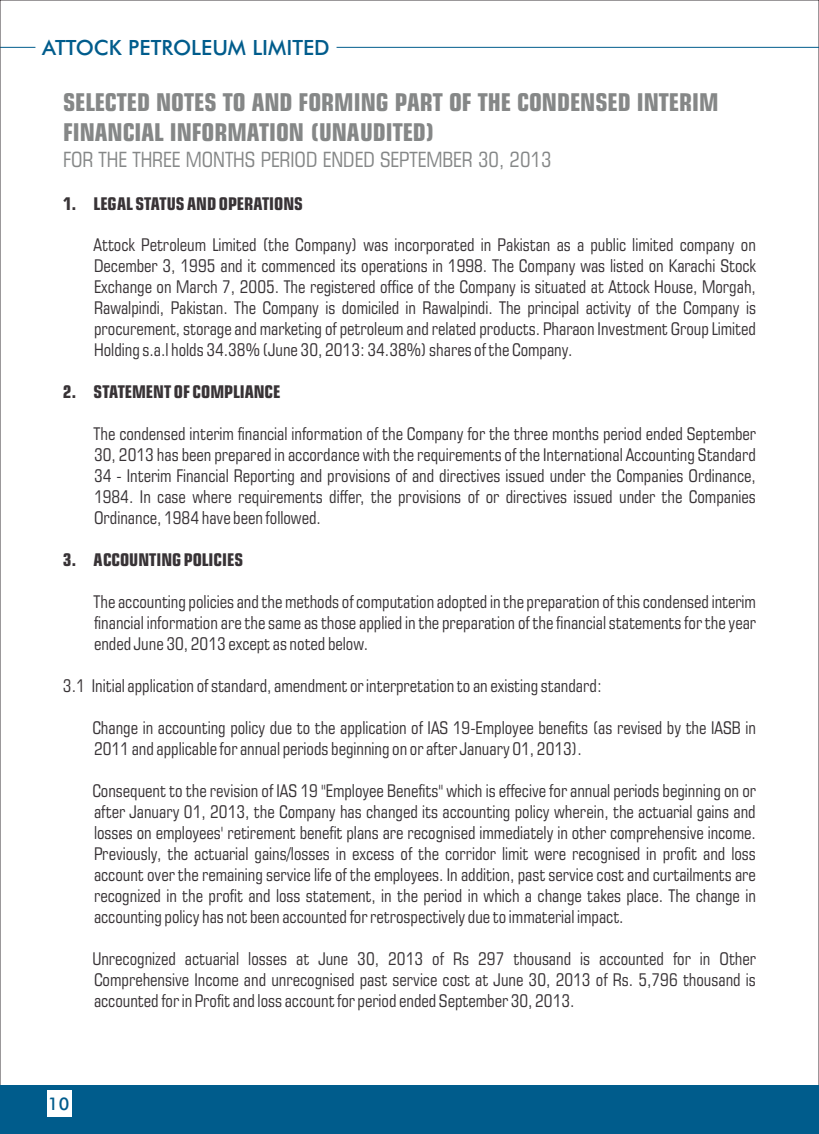
<style>
.page{position:relative;width:819px;height:1134px;background:#fff}
.page>*{position:absolute;margin:0;border:0;box-sizing:border-box;transform-origin:0 0}
.t1{font:700 condensed 24.5px/29.4px "Square 721 BT";color:#858787}
.t2{font:condensed 21px "Square 721 BT";color:#858787}
.t3{font:500 21px "Futura BT";color:#005c8c}
.t4{font:condensed 17.5px/21px "Square 721 BT";color:#383336;text-align:justify}
.t5{font:700 condensed 17.5px "Square 721 BT";color:#383336}
.t6{font:500 17.5px "Futura BT";color:#005c8c}
</style>
<div class="page">
<hr style="left:0;top:47px;width:35px;height:1px;background:#005c8c">
<hr style="left:337px;top:47px;width:482px;height:1px;background:#005c8c">
<div style="left:0;top:1086px;width:819px;height:48px;background:#005c8c"></div>
<div style="left:47px;top:1090px;width:25px;height:26px;background:#fff"></div>
<p class="t3" style="left:42px;top:39px;width:289px">ATTOCK PETROLEUM LIMITED</p>
<h1 class="t1" style="left:63px;top:90px;width:657px">SELECTED NOTES TO AND FORMING PART OF THE CONDENSED INTERIM<br>FINANCIAL INFORMATION (UNAUDITED)</h1>
<p class="t2" style="left:63px;top:151px;width:490px">FOR THE THREE MONTHS PERIOD ENDED SEPTEMBER 30, 2013</p>
<p class="t5" style="left:63px;top:196px;width:241px">1. LEGAL STATUS AND OPERATIONS</p>
<p class="t4" style="left:94px;top:236px;width:664px">Attock Petroleum Limited (the Company) was incorporated in Pakistan as a public limited company on December 3, 1995 and it commenced its operations in 1998. The Company was listed on Karachi Stock Exchange on March 7, 2005. The registered office of the Company is situated at Attock House, Morgah, Rawalpindi, Pakistan. The Company is domiciled in Rawalpindi. The principal activity of the Company is procurement, storage and marketing of petroleum and related products. Pharaon Investment Group Limited Holding s.a.l holds 34.38% (June 30, 2013: 34.38%) shares of the Company.</p>
<p class="t5" style="left:63px;top:385px;width:219px">2. STATEMENT OF COMPLIANCE</p>
<p class="t4" style="left:94px;top:425px;width:664px">The condensed interim financial information of the Company for the three months period ended September 30, 2013 has been prepared in accordance with the requirements of the International Accounting Standard 34 - Interim Financial Reporting and provisions of and directives issued under the Companies Ordinance, 1984. In case where requirements differ, the provisions of or directives issued under the Companies Ordinance, 1984 have been followed.</p>
<p class="t5" style="left:63px;top:553px;width:182px">3. ACCOUNTING POLICIES</p>
<p class="t4" style="left:94px;top:593px;width:664px">The accounting policies and the methods of computation adopted in the preparation of this condensed interim financial information are the same as those applied in the preparation of the financial statements for the year ended June 30, 2013 except as noted below.</p>
<p class="t4" style="left:63px;top:677px;width:540px">3.1 Initial application of standard, amendment or interpretation to an existing standard:</p>
<p class="t4" style="left:92px;top:719px;width:665px">Change in accounting policy due to the application of IAS 19-Employee benefits (as revised by the IASB in<br>2011 and applicable for annual periods beginning on or after January 01, 2013).</p>
<p class="t4" style="left:92px;top:782px;width:665px">Consequent to the revision of IAS 19 "Employee Benefits" which is effecive for annual periods beginning on or after January 01, 2013, the Company has changed its accounting policy wherein, the actuarial gains and losses on employees' retirement benefit plans are recognised immediately in other comprehensive income.<br>Previously, the actuarial gains/losses in excess of the corridor limit were recognised in profit and loss account over the remaining service life of the employees. In addition, past service cost and curtailments are recognized in the profit and loss statement, in the period in which a change takes place. The change in accounting policy has not been accounted for retrospectively due to immaterial impact.</p>
<p class="t4" style="left:92px;top:950px;width:665px">Unrecognized actuarial losses at June 30, 2013 of Rs 297 thousand is accounted for in Other Comprehensive Income and unrecognised past service cost at June 30, 2013 of Rs. 5,796 thousand is accounted for in Profit and loss account for period ended September 30, 2013.</p>
<p class="t6" style="left:48px;top:1096px;width:23px">10</p>
</div>
